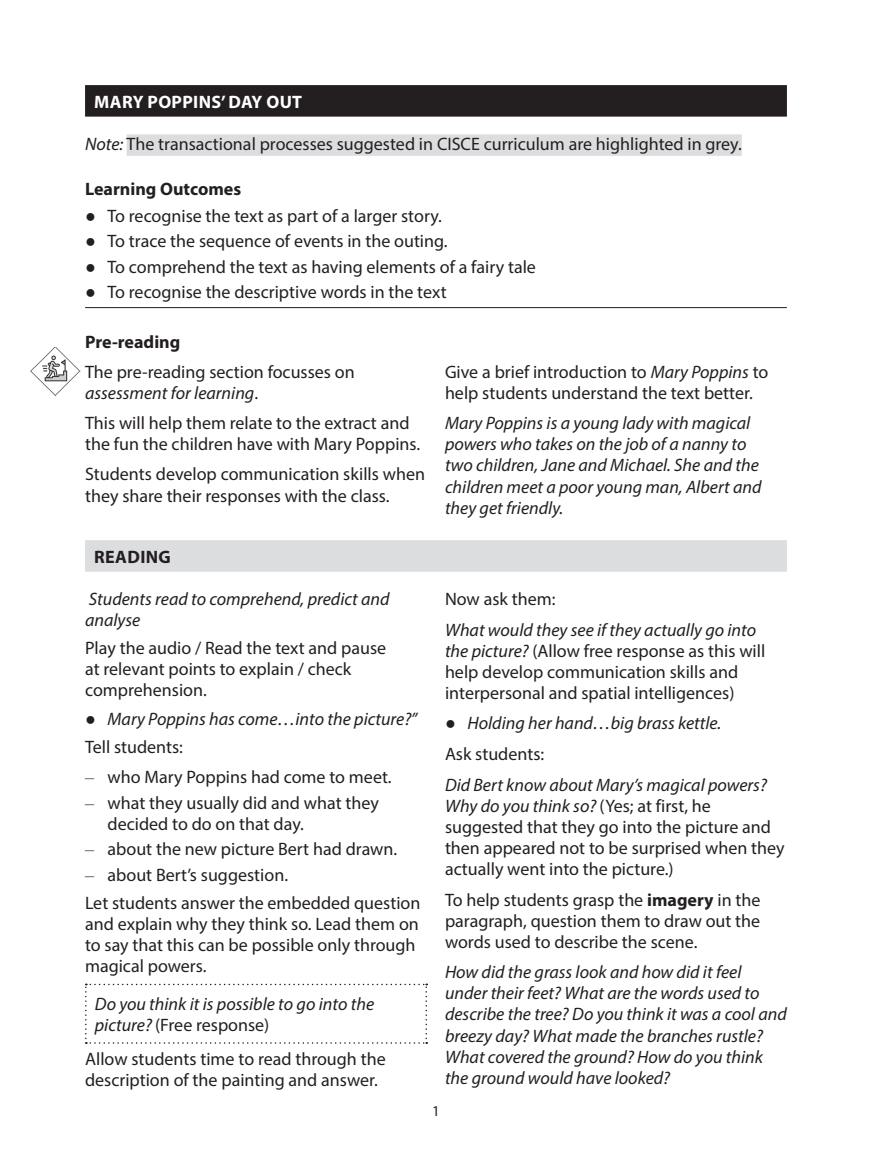
<style>
.page{position:relative;width:872px;height:1170px;background:#fff}
.page>*{position:absolute;margin:0;border:0;box-sizing:border-box;transform-origin:0 0}
.t1{font:18px/21px "Myriad Pro";color:#231f20}
.t2{font:italic 18px/21px "Myriad Pro";color:#231f20}
.t3{font:700 18px "Myriad Pro";color:#231f20}
.t4{font:700 18px "Myriad Pro";letter-spacing:.02em;color:#fff}
.t5{font:700 18px "Myriad Pro";letter-spacing:.02em;color:#231f20}
.t6{font:15px "Myriad Pro";color:#231f20}
.s1{font-style:italic}
.s2{font-family:"Times New Roman"}
.s3{font-style:normal}
.s4{font-weight:700}
</style>
<div class="page">
<div style="left:85px;top:85px;width:702px;height:32px;background:#231f20"></div>
<div style="left:127px;top:134px;width:614px;height:22px;background:#dcdddf"></div>
<hr style="left:85px;top:307px;width:702px;height:1px;background:#231f20">
<img style="left:31px;top:347px;width:50px;height:48px">
<div style="left:85px;top:540px;width:702px;height:31px;background:#dcdddf"></div>
<svg style="left:85px;top:983px;width:342px;height:60px"></svg>
<p class="t4" style="left:94px;top:95px;width:209px">MARY POPPINS’ DAY OUT</p>
<p class="t1" style="left:85px;top:134px;width:658px"><span class="s1">Note:</span> The transactional processes suggested in CISCE curriculum are highlighted in grey.</p>
<p class="t3" style="left:85px;top:182px;width:158px">Learning Outcomes</p>
<p class="t1" style="left:108px;top:204px;width:430px;line-height:25.5px">To recognise the text as part of a larger story.<br>To trace the sequence of events in the outing.<br>To comprehend the text as having elements of a fairy tale To recognise the descriptive words in the text</p>
<p class="t3" style="left:85px;top:335px;width:97px">Pre-reading</p>
<p class="t1" style="left:85px;top:363px;width:271px">The pre-reading section focusses on <span class="s1">assessment for learning</span>.</p>
<p class="t1" style="left:85px;top:414px;width:337px">This will help them relate to the extract and the fun the children have with Mary Poppins.</p>
<p class="t1" style="left:85px;top:465px;width:341px">Students develop communication skills when they share their responses with the class.</p>
<p class="t1" style="left:445px;top:363px;width:325px">Give a brief introduction to <span class="s1">Mary Poppins</span> to help students understand the text better.</p>
<p class="t2" style="left:445px;top:414px;width:318px">Mary Poppins is a young lady with magical powers who takes on the job of a nanny to two children, Jane and Michael. She and the children meet a poor young man, Albert and they get friendly.</p>
<p class="t5" style="left:94px;top:549px;width:78px">READING</p>
<p class="t2" style="left:85px;top:589px;width:306px">Students read to comprehend, predict and analyse</p>
<p class="t1" style="left:85px;top:639px;width:302px">Play the audio / Read the text and pause at relevant points to explain / check comprehension.</p>
<p class="t2" style="left:108px;top:709px;width:311px">Mary Poppins has come…into the picture?”</p>
<p class="t1" style="left:85px;top:738px;width:99px">Tell students:</p>
<p class="t1" style="left:85px;top:768px;width:308px"><span class="s2">–</span> who Mary Poppins had come to meet.</p>
<p class="t1" style="left:108px;top:793px;width:273px;text-indent:-22px"><span class="s2">–</span> what they usually did and what they decided to do on that day.</p>
<p class="t1" style="left:85px;top:840px;width:313px"><span class="s2">–</span> about the new picture Bert had drawn.</p>
<p class="t1" style="left:85px;top:861px;width:337px;line-height:28.5px"><span class="s2">–</span> about Bert’s suggestion.<br>Let students answer the embedded question</p>
<p class="t1" style="left:85px;top:915px;width:335px">and explain why they think so. Lead them on to say that this can be possible only through magical powers.</p>
<p class="t2" style="left:95px;top:994px;width:281px">Do you think it is possible to go into the picture? <span class="s3">(Free response)</span></p>
<p class="t1" style="left:85px;top:1049px;width:302px">Allow students time to read through the description of the painting and answer.</p>
<p class="t6" style="left:432px;top:1105px;width:9px">1</p>
<p class="t1" style="left:445px;top:589px;width:112px">Now ask them:</p>
<p class="t1" style="left:445px;top:620px;width:322px"><span class="s1">What would they see if they actually go into the picture?</span> (Allow free response as this will help develop communication skills and interpersonal and spatial intelligences)</p>
<p class="t2" style="left:467px;top:714px;width:255px">Holding her hand…big brass kettle.</p>
<p class="t1" style="left:445px;top:744px;width:101px">Ask students:</p>
<p class="t1" style="left:445px;top:775px;width:341px"><span class="s1">Did Bert know about Mary’s magical powers?<br>Why do you think so?</span> (Yes; at first, he suggested that they go into the picture and then appeared not to be surprised when they actually went into the picture.)</p>
<p class="t1" style="left:445px;top:890px;width:317px;text-align:justify">To help students grasp the <span class="s4">imagery</span> in the paragraph, question them to draw out the words used to describe the scene.</p>
<p class="t2" style="left:445px;top:963px;width:343px">How did the grass look and how did it feel under their feet? What are the words used to describe the tree? Do you think it was a cool and breezy day? What made the branches rustle?<br>What covered the ground? How do you think the ground would have looked?</p>
</div>
